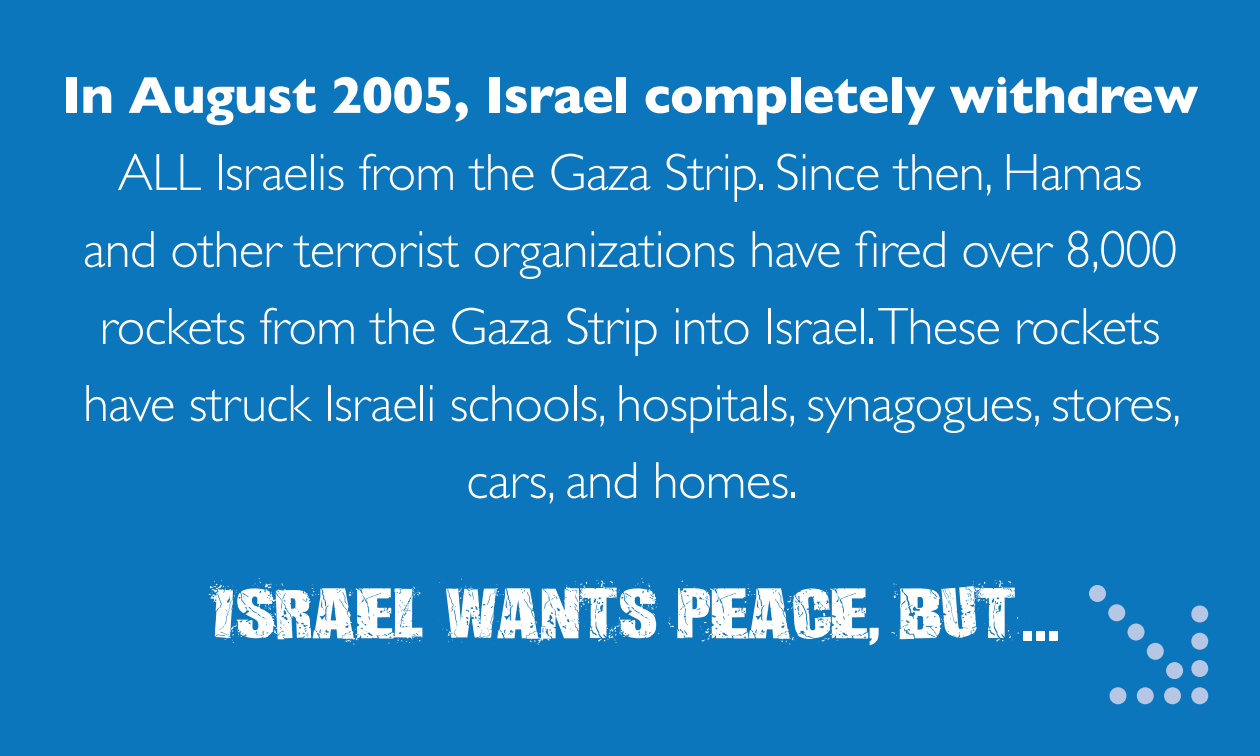
<style>
.page{position:relative;width:1260px;height:756px;background:#0c76bc}
.page>*{position:absolute;margin:0;border:0;box-sizing:border-box;transform-origin:0 0}
.t1{font:56px "Impact";color:#fff}
.t2{font:300 52.5px/77px "Gill Sans";letter-spacing:-.01em;color:#fff;text-align:center}
.t3{font:700 52.5px "Gill Sans";letter-spacing:-.01em;color:#fff}
</style>
<div class="page">
<svg style="left:1191px;top:687px;width:18px;height:17px"></svg>
<svg style="left:1191px;top:660px;width:18px;height:17px"></svg>
<svg style="left:1191px;top:633px;width:18px;height:17px"></svg>
<svg style="left:1191px;top:605px;width:18px;height:18px"></svg>
<svg style="left:1164px;top:687px;width:17px;height:17px"></svg>
<svg style="left:1136px;top:687px;width:18px;height:17px"></svg>
<svg style="left:1109px;top:687px;width:18px;height:17px"></svg>
<div style="left:1166px;top:662px;width:17px;height:17px;background:#b6c6e5;border-radius:50%"></div>
<div style="left:1147px;top:643px;width:17px;height:17px;background:#b6c6e5;border-radius:50%"></div>
<div style="left:1128px;top:624px;width:17px;height:17px;background:#b6c6e5;border-radius:50%"></div>
<div style="left:1108px;top:604px;width:17px;height:17px;background:#b6c6e5;border-radius:50%"></div>
<div style="left:1089px;top:585px;width:17px;height:17px;background:#b6c6e5;border-radius:50%"></div>
<svg style="left:208px;top:578px;width:821px;height:67px"></svg>
<p class="t3" style="left:61px;top:64px;width:1139px">In August 2005, Israel completely withdrew</p>
<p class="t2" style="left:83px;top:134px;width:1100px">ALL Israelis from the Gaza Strip. Since then, Hamas and other terrorist organizations have fired over 8,000 rockets from the Gaza Strip into Israel.These rockets have struck Israeli schools, hospitals, synagogues, stores, cars, and homes.</p>
<p class="t1" style="left:1022px;top:584px;width:38px">...</p>
</div>
